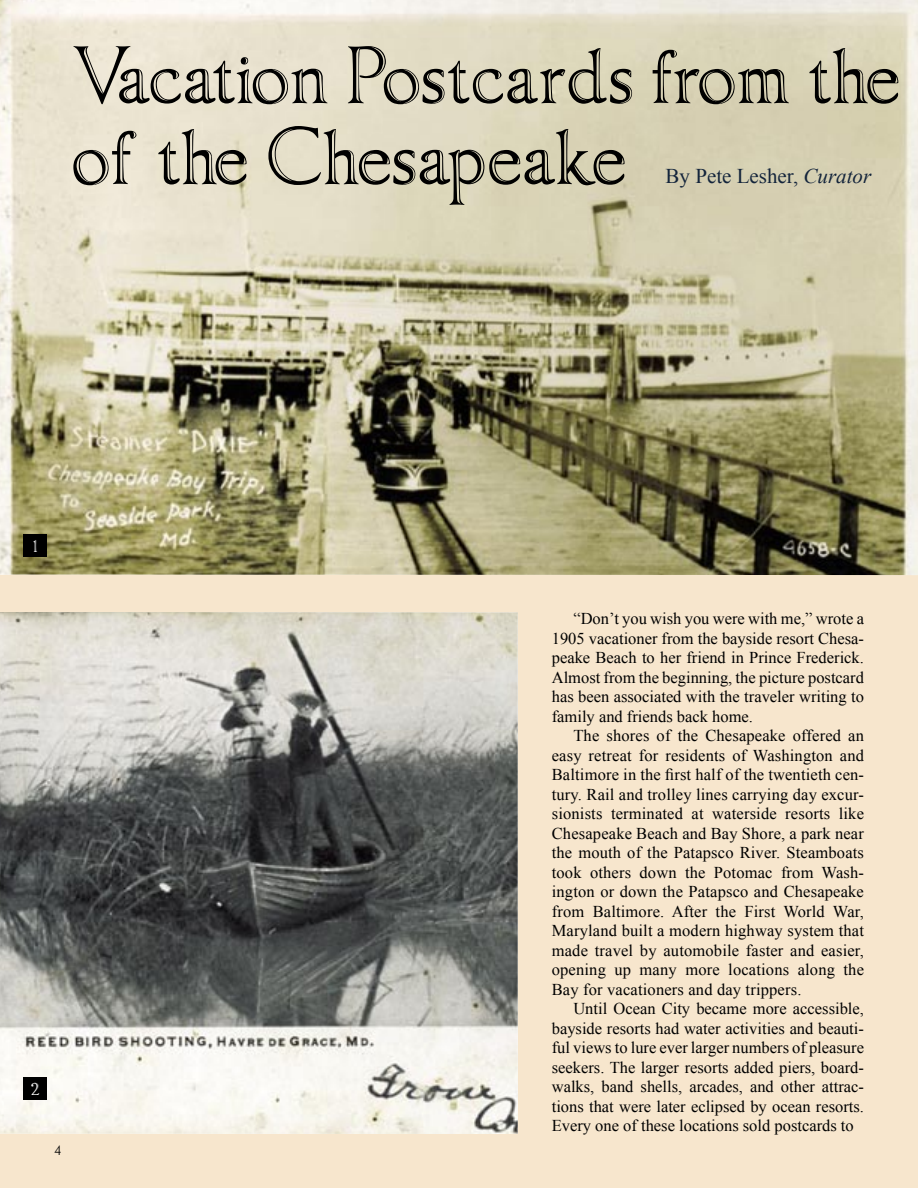
<style>
.page{position:relative;width:918px;height:1188px;background:#f7e6cd}
.page>*{position:absolute;margin:0;border:0;box-sizing:border-box;transform-origin:0 0}
.t1{font:69px/81px "Imperator Bronze";letter-spacing:-.005em;color:#000}
.t2{font:21px "Times New Roman";color:#13243b}
.t3{font:16.5px/19.5px "Times New Roman";color:#000;text-align:justify}
.t4{font:15px "Imperator Bronze";color:#fff}
.t5{font:300 13.5px "Futura BT";color:#000}
.s1{font-style:italic}
</style>
<div class="page">
<img style="left:0;top:0;width:918px;height:575px">
<img style="left:0;top:612px;width:518px;height:522px">
<div style="left:24px;top:534px;width:23px;height:22px;background:#000"></div>
<div style="left:24px;top:1078px;width:23px;height:22px;background:#000"></div>
<p class="t1" style="left:72px;top:44px;width:829px">Vacation Postcards from the of the Chesapeake</p>
<p class="t2" style="left:666px;top:162px;width:207px">By Pete Lesher, <span class="s1">Curator</span></p>
<p class="t4" style="left:33px;top:539px;width:6px">1</p>
<p class="t4" style="left:31px;top:1083px;width:10px">2</p>
<p class="t5" style="left:54px;top:1142px;width:9px">4</p>
<p class="t3" style="left:552px;top:609px;width:314px;text-indent:22px">“Don’t you wish you were with me,” wrote a 1905 vacationer from the bayside resort Chesa&shy;peake Beach to her friend in Prince Frederick.<br>Almost from the beginning, the picture postcard has been associated with the traveler writing to family and friends back home.</p>
<p class="t3" style="left:552px;top:726px;width:314px;text-indent:22px">The shores of the Chesapeake offered an easy retreat for residents of Washington and Baltimore in the first half of the twentieth cen&shy;tury. Rail and trolley lines carrying day excur&shy;sionists terminated at waterside resorts like Chesapeake Beach and Bay Shore, a park near the mouth of the Patapsco River. Steamboats took others down the Potomac from Wash&shy;ington or down the Patapsco and Chesapeake from Baltimore. After the First World War, Maryland built a modern highway system that made travel by automobile faster and easier, opening up many more locations along the Bay for vacationers and day trippers.</p>
<p class="t3" style="left:552px;top:999px;width:314px;text-indent:22px">Until Ocean City became more accessible, bayside resorts had water activities and beauti&shy;ful views to lure ever larger numbers of pleasure seekers. The larger resorts added piers, board&shy;walks, band shells, arcades, and other attrac&shy;tions that were later eclipsed by ocean resorts.<br>Every one of these locations sold postcards to</p>
</div>
